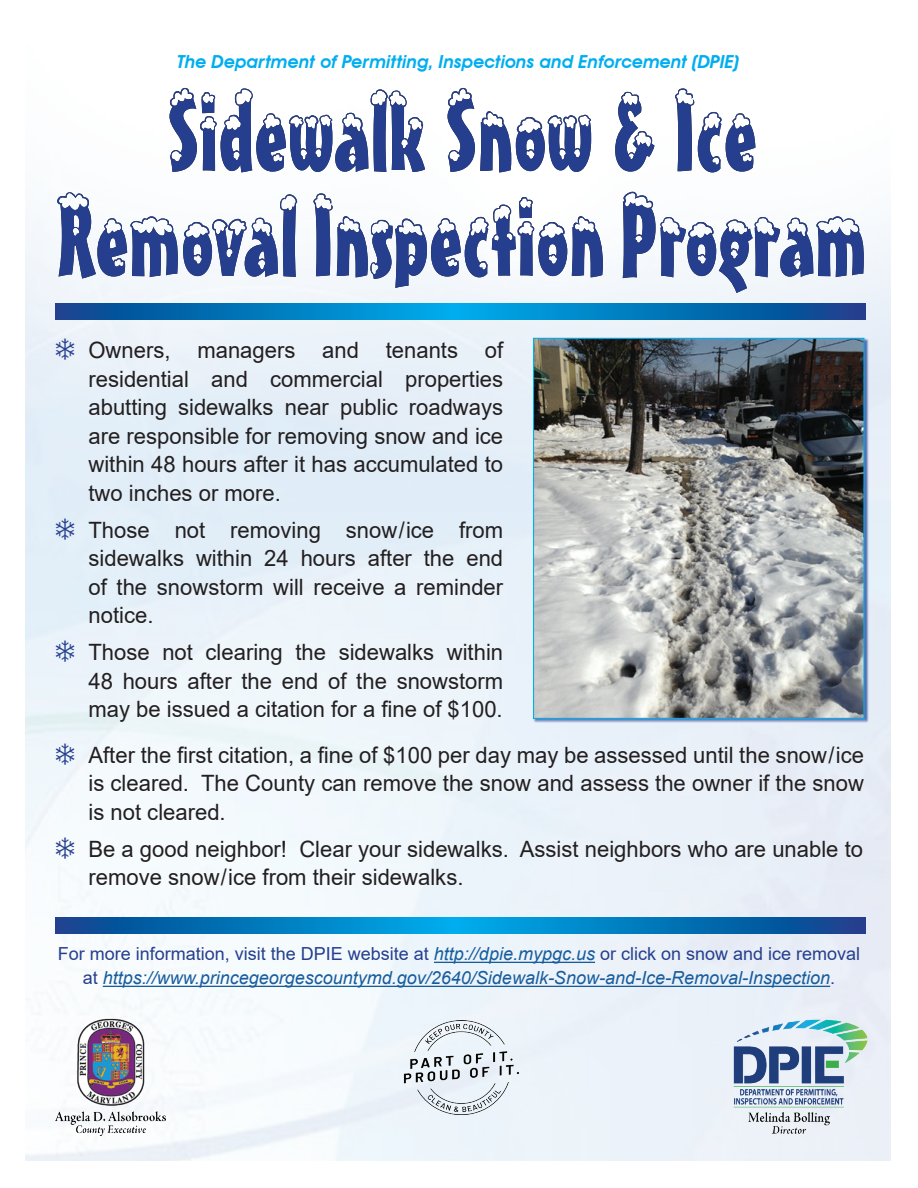
<style>
.page{position:relative;width:918px;height:1188px;background:#fff}
.page>*{position:absolute;margin:0;border:0;box-sizing:border-box;transform-origin:0 0}
.t1{font:103.5px/105px "Snow Cap BT";color:#253f8e;text-align:center}
.t2{font:22.5px/28.5px "Arial";color:#231f20;text-align:justify}
.t3{font:italic 18px/24px "Arial";color:#175d9e;text-align:center}
.t4{font:italic 600 18px "Avant Garde IT Cby BT";color:#00aeef}
.s1{font-style:normal;color:#253f8e}
</style>
<div class="page">
<img style="left:26px;top:219px;width:865px;height:942px">
<img style="left:535px;top:340px;width:328px;height:377px">
<div style="left:533px;top:338px;width:332px;height:381px;border:1px solid #00aeef"></div>
<img style="left:53px;top:1016px;width:116px;height:122px">
<img style="left:729px;top:1015px;width:141px;height:123px">
<hr style="left:434px;top:962px;width:161px;height:1px;background:#175d9e">
<hr style="left:103px;top:986px;width:727px;height:1px;background:#175d9e">
<img style="left:403px;top:1021px;width:116px;height:94px">
<svg style="left:55px;top:918px;width:810px;height:16px;background:#0376ba"></svg>
<svg style="left:55px;top:304px;width:810px;height:16px;background:#0376ba"></svg>
<svg style="left:56px;top:338px;width:18px;height:22px"></svg>
<svg style="left:56px;top:518px;width:18px;height:21px"></svg>
<svg style="left:56px;top:641px;width:18px;height:21px"></svg>
<svg style="left:56px;top:743px;width:18px;height:21px"></svg>
<svg style="left:56px;top:837px;width:18px;height:21px"></svg>
<p class="t4" style="left:177px;top:51px;width:564px">The Department of Permitting, Inspections and Enforcement (DPIE)</p>
<h1 class="t1" style="left:57px;top:79px;width:812px">Sidewalk Snow &amp; Ice<br>Removal Inspection Program</h1>
<p class="t2" style="left:88px;top:336px;width:416px">Owners, managers and tenants of residential and commercial properties abutting sidewalks near public roadways are responsible for removing snow and ice within 48 hours after it has accumulated to two inches or more.</p>
<p class="t2" style="left:88px;top:515px;width:416px">Those not removing snow/ice from sidewalks within 24 hours after the end of the snowstorm will receive a reminder notice.</p>
<p class="t2" style="left:88px;top:638px;width:416px">Those not clearing the sidewalks within 48 hours after the end of the snowstorm may be issued a citation for a fine of $100.</p>
<p class="t2" style="left:88px;top:740px;width:777px">After the first citation, a fine of $100 per day may be assessed until the snow/ice is cleared. The County can remove the snow and assess the owner if the snow is not cleared.</p>
<p class="t2" style="left:88px;top:835px;width:776px">Be a good neighbor! Clear your sidewalks. Assist neighbors who are unable to remove snow/ice from their sidewalks.</p>
<p class="t3" style="left:58px;top:942px;width:804px"><span class="s1">For more information, visit the DPIE website at</span> http://dpie.mypgc.us <span class="s1">or click on snow and ice removal at</span> https://www.princegeorgescountymd.gov/2640/Sidewalk-Snow-and-Ice-Removal-Inspection<span class="s1">.</span></p>
</div>
